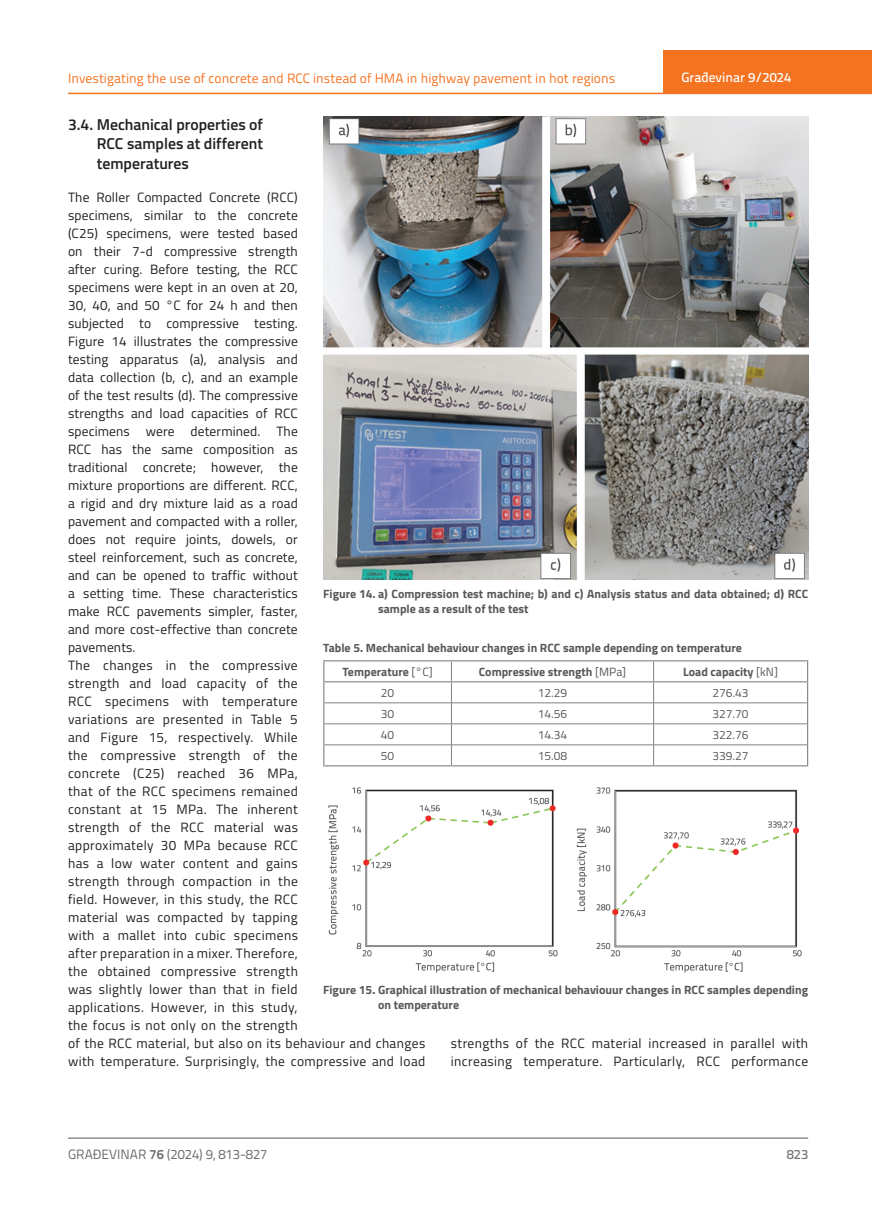
<style>
.page{position:relative;width:872px;height:1212px;background:#fff}
.page>*{position:absolute;margin:0;border:0;box-sizing:border-box;transform-origin:0 0}
.t1{font:600 15.75px/19.5px "Titillium";color:#231f20;text-align:justify}
.t2{font:13.5px/18px "Titillium";letter-spacing:.02em;color:#231f20}
.t3{font:13.5px "Titillium Text 22 L";color:#f47321}
.t4{font:13.5px "Titillium Text 22 L";color:#6c6d70}
.t5{font:500 13.5px "Titillium Text 22 L";color:#fff}
.t6{font:500 13.5px "Titillium Text 22 L";color:#787a7d}
.t7{font:700 12px/15px "Titillium";color:#57585a}
.t8{font:12px "Titillium";color:#57585a}
.s1{font-weight:400}
.s2{font-weight:700}
</style>
<div class="page">
<hr style="left:68px;top:93px;width:804px;height:1px;background:#f47321">
<div style="left:663px;top:50px;width:209px;height:44px;background:#f47321"></div>
<hr style="left:68px;top:1138px;width:740px;height:1px;background:#57585a">
<img style="left:323px;top:117px;width:485px;height:463px">
<hr style="left:324px;top:702px;width:127px;height:1px;background:#808285">
<hr style="left:451px;top:702px;width:202px;height:1px;background:#808285">
<hr style="left:653px;top:702px;width:154px;height:1px;background:#808285">
<hr style="left:324px;top:723px;width:127px;height:1px;background:#808285">
<hr style="left:451px;top:723px;width:202px;height:1px;background:#808285">
<hr style="left:653px;top:723px;width:154px;height:1px;background:#808285">
<hr style="left:324px;top:744px;width:127px;height:1px;background:#808285">
<hr style="left:451px;top:744px;width:202px;height:1px;background:#808285">
<svg style="left:451px;top:661px;width:1px;height:104px"></svg>
<hr style="left:653px;top:744px;width:154px;height:1px;background:#808285">
<svg style="left:653px;top:661px;width:1px;height:104px"></svg>
<hr style="left:323px;top:765px;width:128px;height:1px;background:#808285">
<hr style="left:451px;top:765px;width:202px;height:1px;background:#808285">
<hr style="left:653px;top:765px;width:155px;height:1px;background:#808285">
<hr style="left:323px;top:660px;width:128px;height:1px;background:#808285">
<svg style="left:323px;top:661px;width:1px;height:104px"></svg>
<hr style="left:451px;top:660px;width:202px;height:1px;background:#808285">
<hr style="left:653px;top:660px;width:155px;height:1px;background:#808285">
<svg style="left:807px;top:661px;width:1px;height:104px"></svg>
<hr style="left:323px;top:681px;width:128px;height:1px;background:#808285">
<hr style="left:451px;top:681px;width:202px;height:1px;background:#808285">
<hr style="left:653px;top:681px;width:155px;height:1px;background:#808285">
<img style="left:328px;top:787px;width:474px;height:186px">
<p class="t3" style="left:68px;top:68px;width:549px">Investigating the use of concrete and RCC instead of HMA in highway pavement in hot regions</p>
<p class="t1" style="left:97px;top:114px;width:168px;text-indent:-29px">3.4. Mechanical properties of RCC samples at different temperatures</p>
<p class="t2" style="left:68px;top:187px;width:359px">The Roller Compacted Concrete (RCC)<br>specimens, similar to the concrete<br>(C25) specimens, were tested based<br>on their 7-d compressive strength<br>after curing. Before testing, the RCC<br>specimens were kept in an oven at 20,<br>30, 40, and 50 °C for 24 h and then<br>subjected to compressive testing.<br>Figure 14 illustrates the compressive<br>testing apparatus (a), analysis and<br>data collection (b, c), and an example<br>of the test results (d). The compressive<br>strengths and load capacities of RCC<br>specimens were determined. The<br>RCC has the same composition as<br>traditional concrete; however, the<br>mixture proportions are different. RCC,<br>a rigid and dry mixture laid as a road<br>pavement and compacted with a roller,<br>does not require joints, dowels, or<br>steel reinforcement, such as concrete,<br>and can be opened to traffic without<br>a setting time. These characteristics<br>make RCC pavements simpler, faster,<br>and more cost-effective than concrete<br>pavements.<br>The changes in the compressive<br>strength and load capacity of the<br>RCC specimens with temperature<br>variations are presented in Table 5<br>and Figure 15, respectively. While<br>the compressive strength of the<br>concrete (C25) reached 36 MPa,<br>that of the RCC specimens remained<br>constant at 15 MPa. The inherent<br>strength of the RCC material was<br>approximately 30 MPa because RCC<br>has a low water content and gains<br>strength through compaction in the<br>field. However, in this study, the RCC<br>material was compacted by tapping<br>with a mallet into cubic specimens<br>after preparation in a mixer. Therefore,<br>the obtained compressive strength<br>was slightly lower than that in field<br>applications. However, in this study,<br>the focus is not only on the strength<br>of the RCC material, but also on its behaviour and changes with temperature. Surprisingly, the compressive and load</p>
<p class="t5" style="left:681px;top:67px;width:111px">Građevinar 9/2024</p>
<p class="t7" style="left:378px;top:586px;width:431px;text-indent:-55px">Figure 14. a) Compression test machine; b) and c) Analysis status and data obtained; d) RCC sample as a result of the test</p>
<p class="t7" style="left:323px;top:640px;width:420px">Table 5. Mechanical behaviour changes in RCC sample depending on temperature</p>
<p class="t7" style="left:342px;top:663px;width:92px">Temperature <span class="s1">[°C]</span></p>
<p class="t7" style="left:479px;top:663px;width:149px">Compressive strength <span class="s1">[MPa]</span></p>
<p class="t7" style="left:683px;top:663px;width:96px">Load capacity <span class="s1">[kN]</span></p>
<p class="t8" style="left:381px;top:684px;width:15px">20</p>
<p class="t8" style="left:538px;top:684px;width:31px">12.29</p>
<p class="t8" style="left:712px;top:684px;width:38px">276.43</p>
<p class="t8" style="left:381px;top:705px;width:15px">30</p>
<p class="t8" style="left:538px;top:705px;width:31px">14.56</p>
<p class="t8" style="left:712px;top:705px;width:38px">327.70</p>
<p class="t8" style="left:381px;top:726px;width:15px">40</p>
<p class="t8" style="left:538px;top:726px;width:31px">14.34</p>
<p class="t8" style="left:712px;top:726px;width:38px">322.76</p>
<p class="t8" style="left:381px;top:747px;width:15px">50</p>
<p class="t8" style="left:538px;top:747px;width:31px">15.08</p>
<p class="t8" style="left:712px;top:747px;width:38px">339.27</p>
<p class="t7" style="left:378px;top:982px;width:431px;text-indent:-55px">Figure 15. Graphical illustration of mechanical behaviouur changes in RCC samples depending on temperature</p>
<p class="t2" style="left:451px;top:1034px;width:359px">strengths of the RCC material increased in parallel with increasing temperature. Particularly, RCC performance</p>
<p class="t4" style="left:68px;top:1144px;width:201px">GRAĐEVINAR <span class="s2">76</span> (2024) 9, 813-827</p>
<p class="t6" style="left:786px;top:1144px;width:23px">823</p>
</div>
